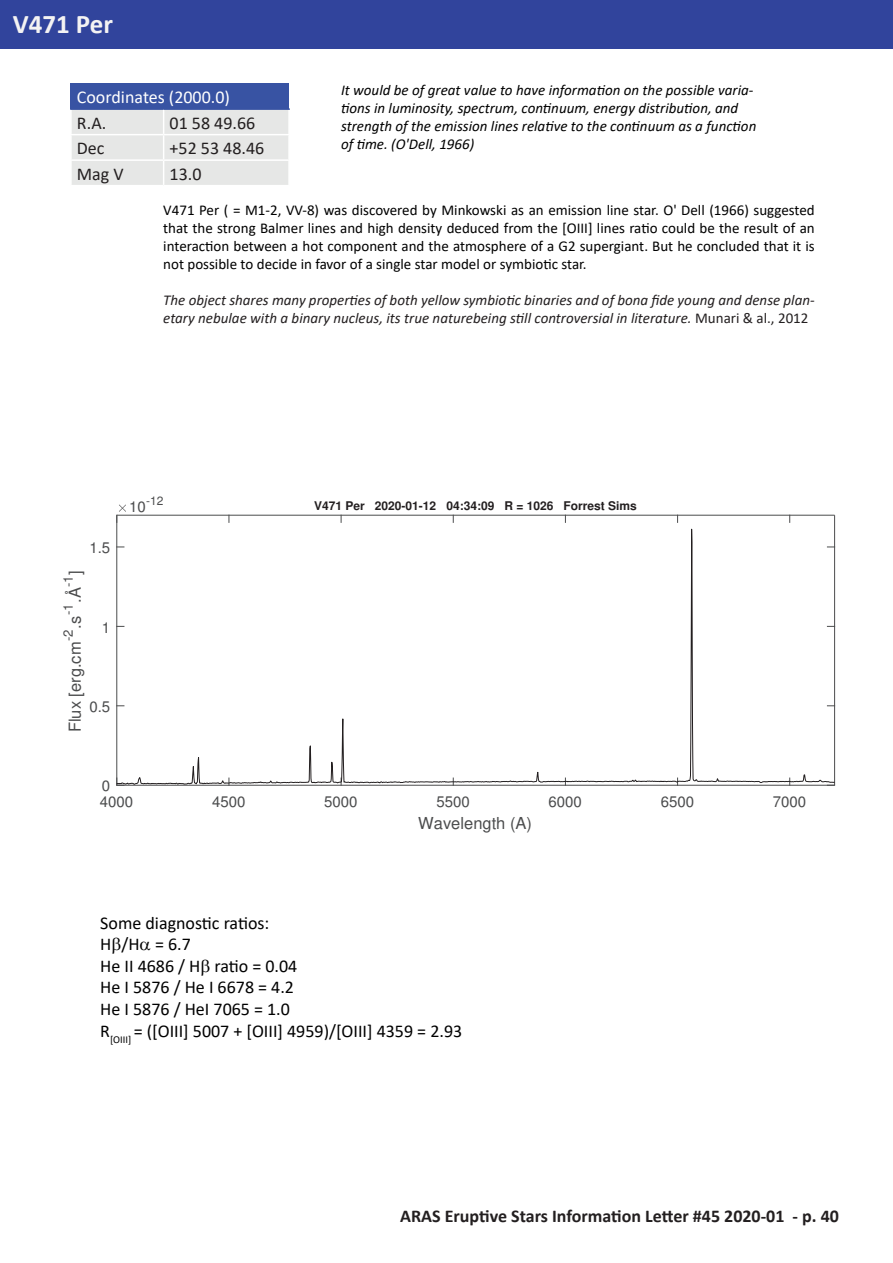
<style>
.page{position:relative;width:893px;height:1263px;background:#fff}
.page>*{position:absolute;margin:0;border:0;box-sizing:border-box;transform-origin:0 0}
.t1{font:700 27px "Calibri";color:#f4f3f3}
.t2{font:18px/21.6px "Calibri";color:#000}
.t3{font:700 18px "Calibri";color:#231f20}
.t4{font:18px "Calibri";color:#231f20}
.t5{font:18px "Calibri";color:#fff}
.t6{font:16.5px "Helvetica";color:#4b4c4d}
.t7{font:15px/18px "Calibri";color:#000;text-align:justify}
.t8{font:italic 15px/18px "Calibri";color:#000}
.t9{font:italic 15px/18px "Calibri";color:#231f20}
.t10{font:15px "Helvetica";color:#4b4c4d}
.t11{font:13.2px "Helvetica";color:#4b4c4d}
.t12{font:700 12px "Helvetica";color:#231f20}
.t13{font:12px "Helvetica";color:#4b4c4d}
.s1{font-style:normal}
</style>
<div class="page">
<div style="left:71px;top:84px;width:218px;height:25px;background:#3853a3"></div>
<svg style="left:72px;top:110px;width:216px;height:75px"></svg>
<hr style="left:70px;top:108px;width:94px;height:2px;background:#3853a3">
<hr style="left:164px;top:108px;width:126px;height:2px;background:#3853a3">
<div style="left:0;top:0;width:893px;height:49px;background:#31449c"></div>
<hr style="left:117px;top:785px;width:718px;height:1px;background:#4b4c4d">
<svg style="left:116px;top:504px;width:720px;height:281px"></svg>
<h1 class="t1" style="left:13px;top:5px;width:102px">V471 Per</h1>
<p class="t5" style="left:77px;top:85px;width:155px">Coordinates (2000.0)</p>
<p class="t4" style="left:77px;top:110px;width:31px">R.A.</p>
<p class="t4" style="left:170px;top:110px;width:87px">01 58 49.66</p>
<p class="t4" style="left:77px;top:136px;width:29px">Dec</p>
<p class="t4" style="left:170px;top:136px;width:96px">+52 53 48.46</p>
<p class="t4" style="left:77px;top:161px;width:48px">Mag V</p>
<p class="t4" style="left:170px;top:161px;width:33px">13.0</p>
<p class="t8" style="left:341px;top:80px;width:417px">It would be of great value to have information on the possible varia&shy;tions in luminosity, spectrum, continuum, energy distribution, and strength of the emission lines relative to the continuum as a function of time. (O'Dell, 1966)</p>
<p class="t7" style="left:163px;top:201px;width:653px">V471 Per ( = M1-2, VV-8) was discovered by Minkowski as an emission line star. O' Dell (1966) suggested that the strong Balmer lines and high density deduced from the [OIII] lines ratio could be the result of an interaction between a hot component and the atmosphere of a G2 supergiant. But he concluded that it is not possible to decide in favor of a single star model or symbiotic star.</p>
<p class="t9" style="left:163px;top:291px;width:653px">The object shares many properties of both yellow symbiotic binaries and of bona fide young and dense plan&shy;etary nebulae with a binary nucleus, its true naturebeing still controversial in literature. <span class="s1">Munari &amp; al., 2012</span></p>
<p class="t10" style="left:89px;top:539px;width:22px">1.5</p>
<p class="t6" style="left:65px;top:575px;width:6px;rotate:-90deg">]</p>
<p class="t11" style="left:60px;top:587px;width:13px;rotate:-90deg">-1</p>
<p class="t6" style="left:65px;top:603px;width:17px;rotate:-90deg">.Å</p>
<p class="t11" style="left:60px;top:615px;width:13px;rotate:-90deg">-1</p>
<p class="t6" style="left:65px;top:629px;width:14px;rotate:-90deg">.s</p>
<p class="t11" style="left:60px;top:641px;width:13px;rotate:-90deg">-2</p>
<p class="t10" style="left:102px;top:618px;width:10px">1</p>
<p class="t6" style="left:65px;top:732px;width:92px;rotate:-90deg">Flux [erg.cm</p>
<p class="t10" style="left:89px;top:698px;width:22px">0.5</p>
<p class="t10" style="left:102px;top:777px;width:10px">0</p>
<p class="t13" style="left:146px;top:494px;width:19px">-12</p>
<p class="t12" style="left:314px;top:498px;width:324px">V471 Per 2020-01-12 04:34:09 R = 1026 Forrest Sims</p>
<p class="t10" style="left:129px;top:497px;width:18px">10</p>
<p class="t10" style="left:100px;top:793px;width:35px">4000</p>
<p class="t10" style="left:212px;top:793px;width:35px">4500</p>
<p class="t10" style="left:324px;top:793px;width:35px">5000</p>
<p class="t10" style="left:436px;top:793px;width:35px">5500</p>
<p class="t10" style="left:549px;top:793px;width:35px">6000</p>
<p class="t10" style="left:661px;top:793px;width:35px">6500</p>
<p class="t10" style="left:773px;top:793px;width:35px">7000</p>
<p class="t6" style="left:418px;top:813px;width:115px">Wavelength (A)</p>
<p class="t2" style="left:100px;top:911px;width:363px">Some diagnostic ratios:<br>H /H = 6.7<br>He II 4686 / H ratio = 0.04<br>He I 5876 / He I 6678 = 4.2<br>He I 5876 / HeI 7065 = 1.0<br>R<sub>[OIII]</sub> = ([OIII] 5007 + [OIII] 4959)/[OIII] 4359 = 2.93</p>
<p class="t3" style="left:400px;top:1204px;width:440px">ARAS Eruptive Stars Information Letter #45 2020-01 - p. 40</p>
</div>
